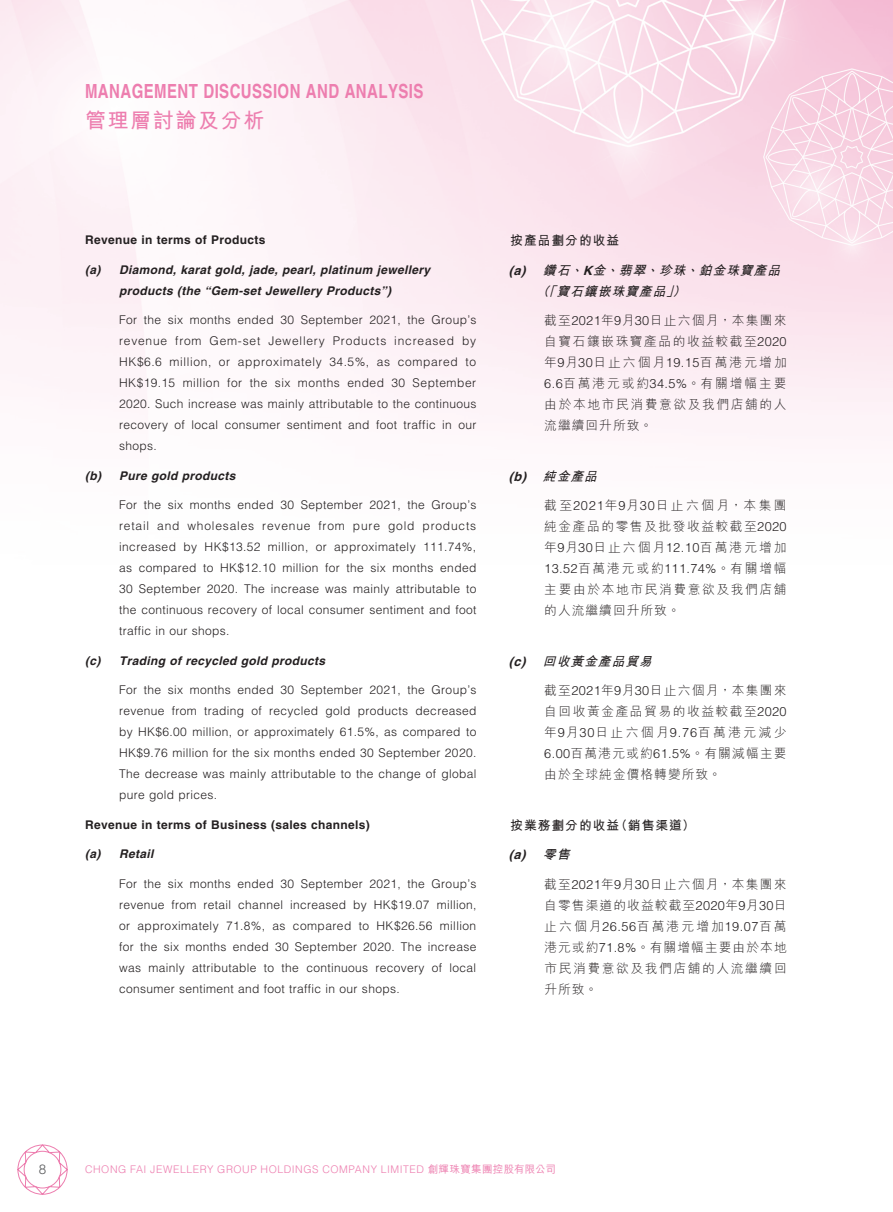
<style>
.page{position:relative;width:893px;height:1212px;background:#fff}
.page>*{position:absolute;margin:0;border:0;box-sizing:border-box;transform-origin:0 0}
.t1{font:700 21px "M Hei HK";letter-spacing:.08em;color:#ed7eaf}
.t2{font:700 19.5px "Helvetica";letter-spacing:.03em;color:#ed7eaf;scale:.77 1}
.t3{font:300 13.5px "Helvetica";color:#57585a}
.t4{font:300 12.75px/21px "M Hei HK";letter-spacing:.125em;color:#231f20;text-align:justify}
.t5{font:italic 700 12.75px/21px "M Hei HK";color:#231f20}
.t6{font:300 12.75px "Helvetica";letter-spacing:.03em;color:#231f20}
.t7{font:700 12.75px "M Hei HK";letter-spacing:.08em;color:#231f20}
.t8{font:italic 700 12.75px "Helvetica";color:#231f20}
.t9{font:300 12px/21px "Helvetica";letter-spacing:.03em;color:#231f20;text-align:justify}
.t10{font:italic 700 12px/21px "Helvetica";letter-spacing:.03em;color:#231f20;text-align:center}
.t11{font:700 12px "Helvetica";letter-spacing:.03em;color:#231f20}
.t12{font:300 10.5px "Helvetica";letter-spacing:.05em;color:#ed7eaf}
.s1{font-family:"Helvetica"}
.s2{font-family:"M Hei HK"}
.s3{font-family:"M Hei HK";font-weight:500}
</style>
<div class="page">
<img style="left:0;top:0;width:893px;height:436px">
<svg style="left:17px;top:1144px;width:51px;height:51px"></svg>
<h2 class="t2" style="left:85px;top:79px;width:441px">MANAGEMENT DISCUSSION AND ANALYSIS</h2>
<h1 class="t1" style="left:85px;top:105px;width:181px">管理層討論及分析</h1>
<p class="t11" style="left:85px;top:233px;width:182px">Revenue in terms of Products</p>
<p class="t10" style="left:85px;top:259px;width:347px">(a) Diamond, karat gold, jade, pearl, platinum jewellery products (the “Gem-set Jewellery Products”)</p>
<p class="t9" style="left:119px;top:309px;width:359px">For the six months ended 30 September 2021, the Group’s revenue from Gem-set Jewellery Products increased by HK$6.6 million, or approximately 34.5%, as compared to HK$19.15 million for the six months ended 30 September 2020. Such increase was mainly attributable to the continuous recovery of local consumer sentiment and foot traffic in our shops.</p>
<p class="t10" style="left:85px;top:465px;width:152px">(b) Pure gold products</p>
<p class="t9" style="left:119px;top:494px;width:359px">For the six months ended 30 September 2021, the Group’s retail and wholesales revenue from pure gold products increased by HK$13.52 million, or approximately 111.74%, as compared to HK$12.10 million for the six months ended 30 September 2020. The increase was mainly attributable to the continuous recovery of local consumer sentiment and foot traffic in our shops.</p>
<p class="t10" style="left:85px;top:650px;width:242px">(c) Trading of recycled gold products</p>
<p class="t9" style="left:119px;top:679px;width:359px">For the six months ended 30 September 2021, the Group’s revenue from trading of recycled gold products decreased by HK$6.00 million, or approximately 61.5%, as compared to HK$9.76 million for the six months ended 30 September 2020.<br>The decrease was mainly attributable to the change of global pure gold prices.</p>
<p class="t11" style="left:85px;top:817px;width:286px">Revenue in terms of Business (sales channels)</p>
<p class="t10" style="left:85px;top:843px;width:70px">(a) Retail</p>
<p class="t9" style="left:119px;top:873px;width:359px">For the six months ended 30 September 2021, the Group’s revenue from retail channel increased by HK$19.07 million, or approximately 71.8%, as compared to HK$26.56 million for the six months ended 30 September 2020. The increase was mainly attributable to the continuous recovery of local consumer sentiment and foot traffic in our shops.</p>
<p class="t7" style="left:510px;top:231px;width:110px">按產品劃分的收益</p>
<p class="t5" style="left:537px;top:259px;width:249px;text-indent:-28px"><span class="s1">(a)</span> 鑽石、<span class="s1">K</span>金、翡翠、珍珠、鉑金珠寶產品（「寶石鑲嵌珠寶產品」）</p>
<p class="t4" style="left:544px;top:310px;width:244px">截至<span class="s1">2021</span>年<span class="s1">9</span>月<span class="s1">30</span>日止六個月，本集團來自寶石鑲嵌珠寶產品的收益較截至<span class="s1">2020</span>年<span class="s1">9</span>月<span class="s1">30</span>日止六個月<span class="s1">19.15</span>百萬港元增加<span class="s1">6.6</span>百萬港元或約<span class="s1">34.5%</span>。有關增幅主要由於本地市民消費意欲及我們店舖的人流繼續回升所致。</p>
<p class="t5" style="left:509px;top:465px;width:94px"><span class="s1">(b)</span> 純金產品</p>
<p class="t4" style="left:544px;top:495px;width:244px">截至<span class="s1">2021</span>年<span class="s1">9</span>月<span class="s1">30</span>日止六個月，本集團純金產品的零售及批發收益較截至<span class="s1">2020</span>年<span class="s1">9</span>月<span class="s1">30</span>日止六個月<span class="s1">12.10</span>百萬港元增加</p>
<p class="t6" style="left:544px;top:561px;width:244px">13.52<span class="s2">百萬港元或約</span>111.74%<span class="s2">。有關增幅</span></p>
<p class="t4" style="left:544px;top:579px;width:244px">主要由於本地市民消費意欲及我們店舖的人流繼續回升所致。</p>
<p class="t5" style="left:509px;top:650px;width:149px"><span class="s1">(c)</span> 回收黃金產品貿易</p>
<p class="t4" style="left:544px;top:680px;width:244px">截至<span class="s1">2021</span>年<span class="s1">9</span>月<span class="s1">30</span>日止六個月，本集團來自回收黃金產品貿易的收益較截至<span class="s1">2020</span>年<span class="s1">9</span>月<span class="s1">30</span>日止六個月<span class="s1">9.76</span>百萬港元減少<span class="s1">6.00</span>百萬港元或約<span class="s1">61.5%</span>。有關減幅主要由於全球純金價格轉變所致。</p>
<p class="t7" style="left:510px;top:816px;width:186px">按業務劃分的收益（銷售渠道）</p>
<p class="t8" style="left:509px;top:847px;width:66px">(a) <span class="s2">零售</span></p>
<p class="t4" style="left:544px;top:873px;width:244px">截至<span class="s1">2021</span>年<span class="s1">9</span>月<span class="s1">30</span>日止六個月，本集團來自零售渠道的收益較截至<span class="s1">2020</span>年<span class="s1">9</span>月<span class="s1">30</span>日止六個月<span class="s1">26.56</span>百萬港元增加<span class="s1">19.07</span>百萬港元或約<span class="s1">71.8%</span>。有關增幅主要由於本地市民消費意欲及我們店舖的人流繼續回升所致。</p>
<p class="t3" style="left:39px;top:1161px;width:9px">8</p>
<p class="t12" style="left:85px;top:1163px;width:472px">CHONG FAI JEWELLERY GROUP HOLDINGS COMPANY LIMITED <span class="s3">創輝珠寶集團控股有限公司</span></p>
</div>
